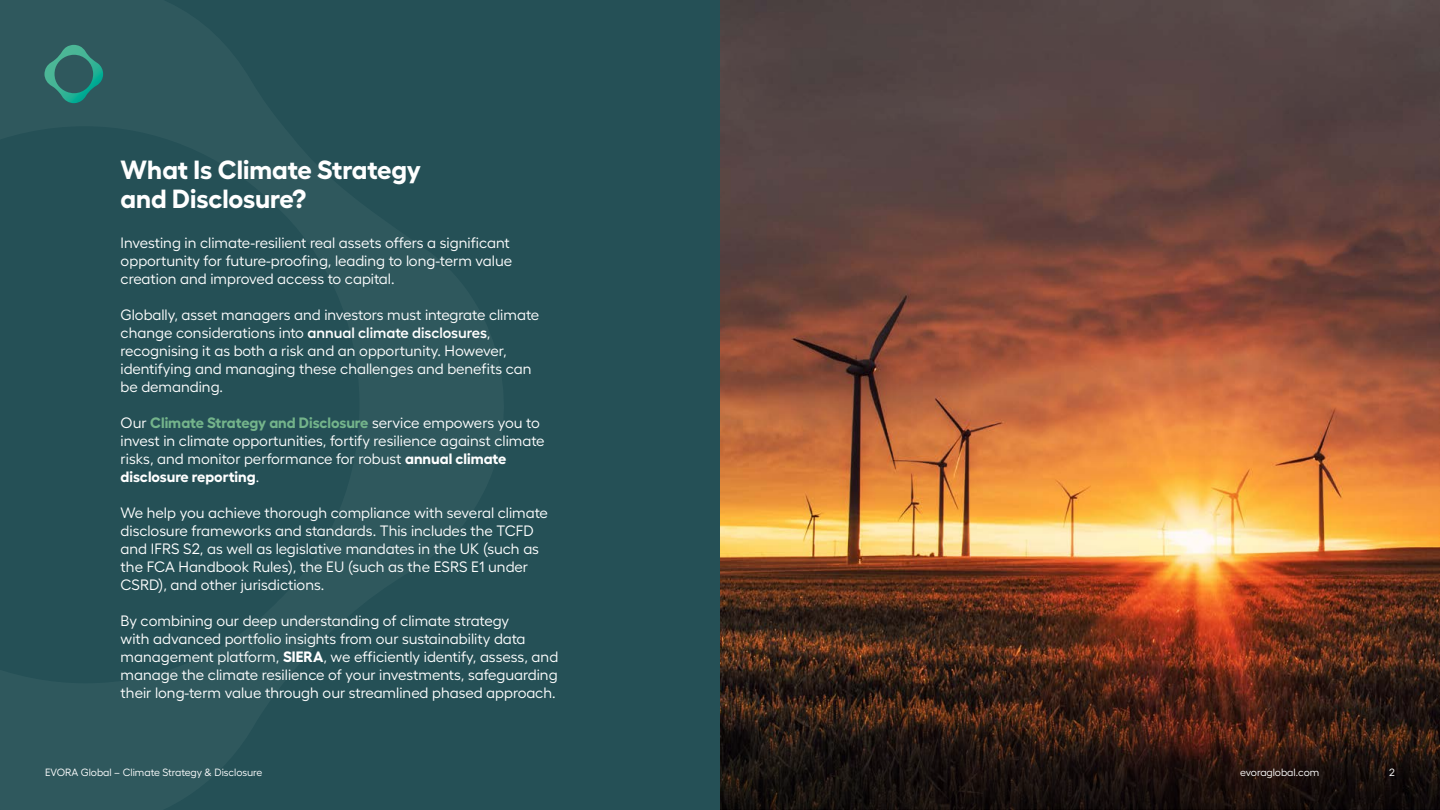
<style>
.page{position:relative;width:1440px;height:810px;background:#255056}
.page>*{position:absolute;margin:0;border:0;box-sizing:border-box;transform-origin:0 0}
.t1{font:700 26.25px/28.5px "Hellix";color:#fff}
.t2{font:15px/18px "Hellix";color:#fff}
.t3{font:10.5px "Hellix";color:#fff}
.s1{font-weight:600}
.s2{font-weight:700;color:#74b48b}
.s3{font-weight:700}
</style>
<div class="page">
<svg style="left:44px;top:45px;width:59px;height:58px"></svg>
<img style="left:720px;top:0;width:720px;height:810px">
<h1 class="t1" style="left:121px;top:153px;width:302px">What Is Climate Strategy and Disclosure?</h1>
<p class="t2" style="left:121px;top:233px;width:393px">Investing in climate-resilient real assets offers a significant opportunity for future-proofing, leading to long-term value creation and improved access to capital.</p>
<p class="t2" style="left:121px;top:305px;width:420px">Globally, asset managers and investors must integrate climate change considerations into <span class="s1">annual climate disclosures</span>, recognising it as both a risk and an opportunity. However, identifying and managing these challenges and benefits can be demanding.</p>
<p class="t2" style="left:121px;top:413px;width:426px">Our <span class="s2">Climate Strategy and Disclosure</span> service empowers you to invest in climate opportunities, fortify resilience against climate risks, and monitor performance for robust <span class="s3">annual climate disclosure reporting</span>.</p>
<p class="t2" style="left:121px;top:503px;width:429px">We help you achieve thorough compliance with several climate disclosure frameworks and standards. This includes the TCFD and IFRS S2, as well as legislative mandates in the UK (such as the FCA Handbook Rules), the EU (such as the ESRS E1 under CSRD), and other jurisdictions.</p>
<p class="t2" style="left:121px;top:611px;width:439px">By combining our deep understanding of climate strategy<br>with advanced portfolio insights from our sustainability data management platform, <span class="s3">SIERA</span>, we efficiently identify, assess, and manage the climate resilience of your investments, safeguarding their long-term value through our streamlined phased approach.</p>
<p class="t3" style="left:45px;top:765px;width:219px">EVORA Global – Climate Strategy &amp; Disclosure</p>
<p class="t3" style="left:1240px;top:765px;width:81px">evoraglobal.com</p>
<p class="t3" style="left:1389px;top:765px;width:7px">2</p>
</div>
